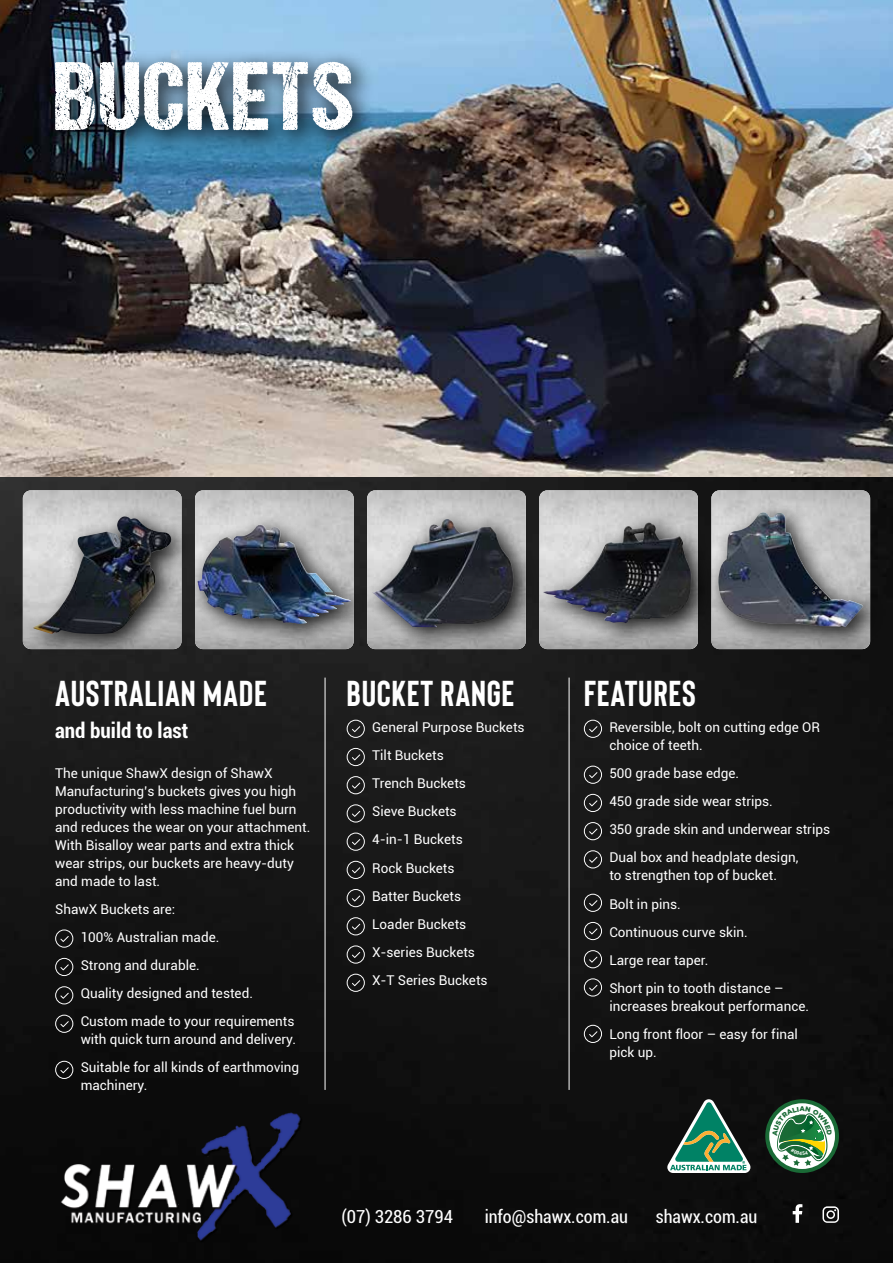
<style>
.page{position:relative;width:893px;height:1263px;background:#fff}
.page>*{position:absolute;margin:0;border:0;box-sizing:border-box;transform-origin:0 0}
.t1{font:97.5px "DCC Ash";letter-spacing:.02em;color:#fff}
.t2{font:700 36px "Bison";letter-spacing:.02em;color:#fff}
.t3{font:700 condensed 21px "Roboto";color:#fff}
.t4{font:condensed 18px "Roboto";color:#fff}
.t5{font:13.5px/28px "Roboto";color:#fff}
</style>
<div class="page">
<img style="left:0;top:477px;width:893px;height:786px">
<img style="left:367px;top:490px;width:159px;height:17px">
<img style="left:195px;top:490px;width:159px;height:159px">
<img style="left:23px;top:490px;width:159px;height:14px">
<img style="left:539px;top:490px;width:159px;height:159px">
<img style="left:711px;top:490px;width:159px;height:11px">
<svg style="left:793px;top:1204px;width:9px;height:19px"></svg>
<svg style="left:822px;top:1206px;width:17px;height:17px"></svg>
<img style="left:53px;top:1111px;width:251px;height:133px">
<svg style="left:667px;top:1099px;width:83px;height:74px;background:#426a5a"></svg>
<img style="left:0;top:0;width:893px;height:477px">
<hr style="left:325px;top:678px;width:1px;height:412px;background:#fff">
<hr style="left:569px;top:678px;width:1px;height:412px;background:#fff">
<svg style="left:55px;top:929px;width:18px;height:19px"></svg>
<svg style="left:55px;top:986px;width:18px;height:18px"></svg>
<svg style="left:55px;top:958px;width:18px;height:18px"></svg>
<svg style="left:55px;top:1015px;width:18px;height:18px"></svg>
<svg style="left:55px;top:1061px;width:18px;height:18px"></svg>
<svg style="left:347px;top:720px;width:18px;height:18px"></svg>
<svg style="left:584px;top:720px;width:18px;height:18px"></svg>
<svg style="left:347px;top:804px;width:18px;height:18px"></svg>
<svg style="left:584px;top:794px;width:18px;height:18px"></svg>
<svg style="left:584px;top:894px;width:18px;height:18px"></svg>
<svg style="left:347px;top:748px;width:18px;height:18px"></svg>
<svg style="left:347px;top:832px;width:18px;height:19px"></svg>
<svg style="left:584px;top:822px;width:18px;height:18px"></svg>
<svg style="left:584px;top:922px;width:18px;height:18px"></svg>
<svg style="left:347px;top:917px;width:18px;height:18px"></svg>
<svg style="left:347px;top:776px;width:18px;height:18px"></svg>
<svg style="left:584px;top:766px;width:18px;height:18px"></svg>
<svg style="left:347px;top:861px;width:18px;height:18px"></svg>
<svg style="left:584px;top:850px;width:18px;height:18px"></svg>
<svg style="left:584px;top:950px;width:18px;height:18px"></svg>
<svg style="left:584px;top:978px;width:18px;height:18px"></svg>
<svg style="left:584px;top:1025px;width:18px;height:18px"></svg>
<svg style="left:347px;top:945px;width:18px;height:19px"></svg>
<svg style="left:347px;top:889px;width:18px;height:18px"></svg>
<svg style="left:347px;top:974px;width:18px;height:18px"></svg>
<div style="left:23px;top:504px;width:172px;height:155px;background:#000;opacity:.9"></div>
<img style="left:33px;top:516px;width:139px;height:118px">
<div style="left:534px;top:511px;width:182px;height:136px;background:#000;opacity:.9"></div>
<img style="left:543px;top:522px;width:148px;height:101px">
<div style="left:362px;top:507px;width:176px;height:145px;background:#000;opacity:.9"></div>
<img style="left:373px;top:519px;width:141px;height:108px">
<div style="left:186px;top:513px;width:187px;height:135px;background:#000;opacity:.9"></div>
<img style="left:197px;top:526px;width:148px;height:98px">
<div style="left:706px;top:501px;width:180px;height:150px;background:#000;opacity:.9"></div>
<img style="left:717px;top:512px;width:146px;height:115px">
<div style="left:42px;top:49px;width:334px;height:105px;background:#000;opacity:.9"></div>
<svg style="left:765px;top:1099px;width:74px;height:74px"></svg>
<h1 class="t1" style="left:54px;top:44px;width:302px">BUCKETS</h1>
<h2 class="t2" style="left:55px;top:671px;width:213px">AUSTRALIAN MADE</h2>
<h3 class="t3" style="left:55px;top:715px;width:135px">and build to last</h3>
<p class="t5" style="left:55px;top:763px;width:257px;line-height:18px">The unique ShawX design of ShawX Manufacturing’s buckets gives you high productivity with less machine fuel burn and reduces the wear on your attachment.<br>With Bisalloy wear parts and extra thick wear strips, our buckets are heavy-duty and made to last.</p>
<p class="t5" style="left:81px;top:894px;width:215px;text-indent:-26px">ShawX Buckets are:<br>100% Australian made.<br>Strong and durable.<br>Quality designed and tested.<br>Custom made to your requirements</p>
<p class="t5" style="left:81px;top:1025px;width:220px">with quick turn around and delivery.<br>Suitable for all kinds of earthmoving</p>
<p class="t5" style="left:81px;top:1071px;width:68px">machinery.</p>
<h2 class="t2" style="left:347px;top:671px;width:169px">BUCKET RANGE</h2>
<p class="t5" style="left:372px;top:713px;width:154px">General Purpose Buckets<br>Tilt Buckets<br>Trench Buckets<br>Sieve Buckets<br>4-in-1 Buckets<br>Rock Buckets<br>Batter Buckets<br>Loader Buckets<br>X-series Buckets<br>X-T Series Buckets</p>
<h2 class="t2" style="left:584px;top:671px;width:113px">FEATURES</h2>
<p class="t5" style="left:609px;top:718px;width:212px;line-height:18px">Reversible, bolt on cutting edge OR choice of teeth.</p>
<p class="t5" style="left:609px;top:759px;width:222px">500 grade base edge.<br>450 grade side wear strips.<br>350 grade skin and underwear strips<br>Dual box and headplate design,</p>
<p class="t5" style="left:609px;top:861px;width:176px">to strengthen top of bucket.<br>Bolt in pins.<br>Continuous curve skin.<br>Large rear taper.<br>Short pin to tooth distance –</p>
<p class="t5" style="left:609px;top:991px;width:201px">increases breakout performance.<br>Long front floor – easy for final</p>
<p class="t5" style="left:609px;top:1037px;width:49px">pick up.</p>
<h3 class="t4" style="left:341px;top:1204px;width:113px">(07) 3286 3794</h3>
<h3 class="t4" style="left:485px;top:1204px;width:145px">info@shawx.com.au</h3>
<h3 class="t4" style="left:656px;top:1204px;width:103px">shawx.com.au</h3>
</div>
